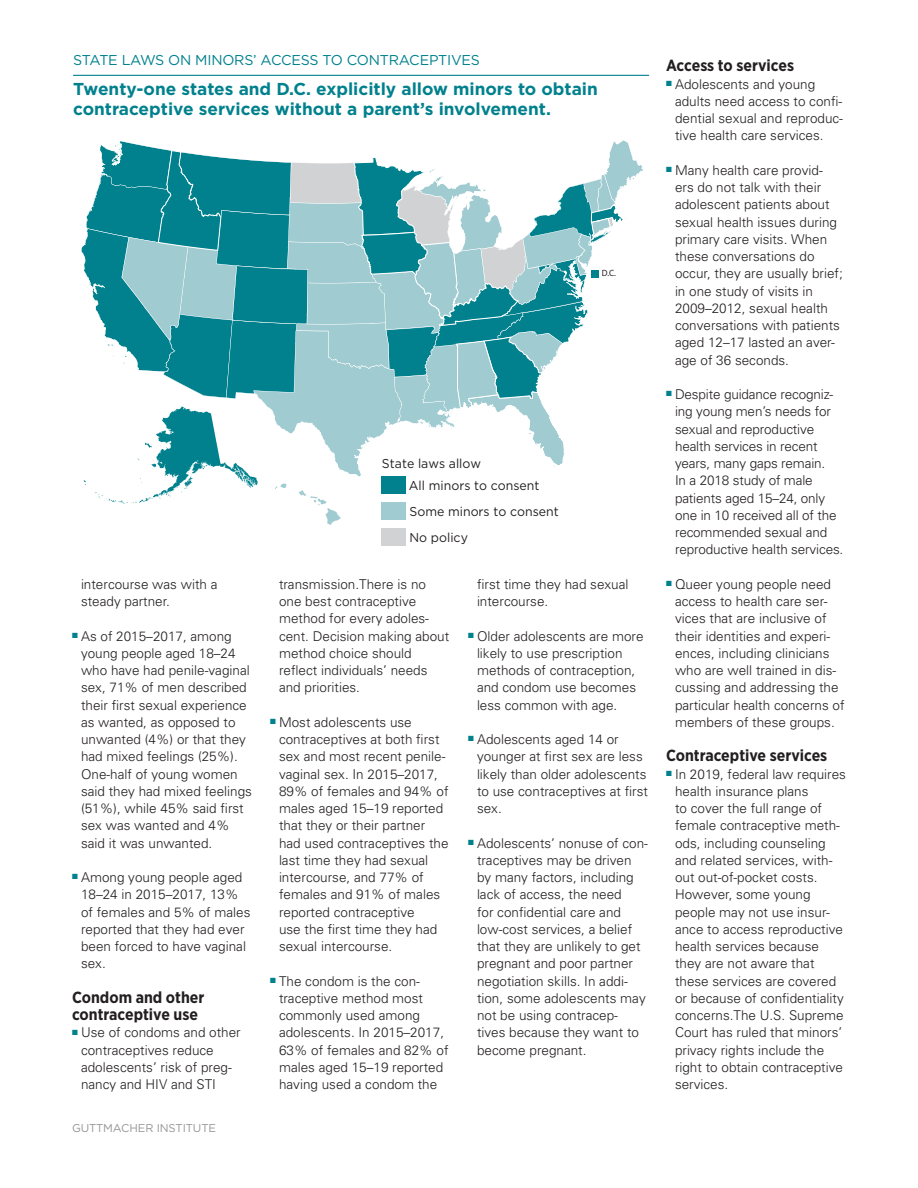
<style>
.page{position:relative;width:918px;height:1188px;background:#fff}
.page>*{position:absolute;margin:0;border:0;box-sizing:border-box;transform-origin:0 0}
.Table_Hed{font:700 17.25px/20.2px "Gotham";color:#00818d}
.Subhed{font:700 16.2px/17.2px "Gotham Narrow";color:#231f20}
.Graph_Hed_Line_Below{font:14.25px "Gotham";letter-spacing:-.015em;color:#00818d}
.t1{font:300 13.5px/17.2px "Univers";color:#231f20}
.t2{font:12.9px/25.8px "Gotham";color:#231f20;scale:.96 1}
.t3{font:11.25px "Gotham";letter-spacing:-.01em;color:#939598}
.t4{font:9px "Myriad Pro";color:#231f20;scale:.96 1}
</style>
<div class="page">
<hr style="left:73px;top:75px;width:576px;height:1px;background:#00818d">
<div style="left:381px;top:529px;width:25px;height:17px;background:#d1d2d4"></div>
<svg style="left:81px;top:140px;width:562px;height:385px"></svg>
<div style="left:592px;top:270px;width:7px;height:7px;background:#00818d"></div>
<p class="Graph_Hed_Line_Below" style="left:73px;top:51px;width:408px">STATE LAWS ON MINORS’ ACCESS TO CONTRACEPTIVES</p>
<p class="Table_Hed" style="left:73px;top:79px;width:526px">Twenty-one states and D.C. explicitly allow minors to obtain contraceptive services without a parent’s involvement.</p>
<p class="t4" style="left:602px;top:268px;width:16px">D.C.</p>
<p class="t1" style="left:81px;top:575px;width:138px">intercourse was with a steady partner.</p>
<p class="t1" style="left:81px;top:627px;width:173px;text-indent:-9px"><sup>■</sup> As of 2015–2017, among young people aged 18–24 who have had penile-vaginal sex, 71% of men described their first sexual experience as wanted, as opposed to unwanted (4%) or that they had mixed feelings (25%).<br>One-half of young women said they had mixed feelings (51%), while 45% said first sex was wanted and 4% said it was unwanted.</p>
<p class="t1" style="left:81px;top:868px;width:171px;text-indent:-9px"><sup>■</sup> Among young people aged<br>18–24 in 2015–2017, 13% of females and 5% of males reported that they had ever been forced to have vaginal sex.</p>
<p class="Subhed" style="left:72px;top:988px;width:134px">Condom and other contraceptive use</p>
<p class="t1" style="left:81px;top:1023px;width:161px;text-indent:-9px"><sup>■</sup> Use of condoms and other contraceptives reduce adolescents’ risk of preg&shy;nancy and HIV and STI</p>
<p class="t3" style="left:72px;top:1121px;width:145px">GUTTMACHER INSTITUTE</p>
<p class="t2" style="left:382px;top:451px;width:105px">State laws allow</p>
<p class="t2" style="left:409px;top:473px;width:158px">All minors to consent<br>Some minors to consent<br>No policy</p>
<p class="t1" style="left:279px;top:575px;width:172px">transmission.There is no one best contraceptive method for every adoles&shy;cent. Decision making about method choice should reflect individuals’ needs and priorities.</p>
<p class="t1" style="left:279px;top:713px;width:171px;text-indent:-9px"><sup>■</sup> Most adolescents use contraceptives at both first sex and most recent penile&shy;vaginal sex. In 2015–2017,<br>89% of females and 94% of males aged 15–19 reported that they or their partner had used contraceptives the last time they had sexual intercourse, and 77% of females and 91% of males reported contraceptive<br>use the first time they had sexual intercourse.</p>
<p class="t1" style="left:279px;top:972px;width:171px;text-indent:-9px"><sup>■</sup> The condom is the con&shy;traceptive method most commonly used among adolescents. In 2015–2017,<br>63% of females and 82% of males aged 15–19 reported having used a condom the</p>
<p class="t1" style="left:477px;top:575px;width:153px">first time they had sexual intercourse.</p>
<p class="t1" style="left:477px;top:627px;width:168px;text-indent:-9px"><sup>■</sup> Older adolescents are more likely to use prescription methods of contraception, and condom use becomes less common with age.</p>
<p class="t1" style="left:477px;top:730px;width:172px;text-indent:-9px"><sup>■</sup> Adolescents aged 14 or younger at first sex are less likely than older adolescents to use contraceptives at first sex.</p>
<p class="t1" style="left:477px;top:834px;width:172px;text-indent:-9px"><sup>■</sup> Adolescents’ nonuse of con&shy;traceptives may be driven by many factors, including lack of access, the need<br>for confidential care and low-cost services, a belief that they are unlikely to get pregnant and poor partner negotiation skills. In addi&shy;tion, some adolescents may not be using contracep&shy;tives because they want to become pregnant.</p>
<p class="Subhed" style="left:666px;top:57px;width:130px">Access to services</p>
<p class="t1" style="left:675px;top:75px;width:170px;text-indent:-9px"><sup>■</sup> Adolescents and young adults need access to confi&shy;dential sexual and reproduc&shy;tive health care services.</p>
<p class="t1" style="left:675px;top:161px;width:169px;text-indent:-9px"><sup>■</sup> Many health care provid&shy;ers do not talk with their adolescent patients about sexual health issues during primary care visits. When these conversations do occur, they are usually brief; in one study of visits in<br>2009–2012, sexual health conversations with patients aged 12–17 lasted an aver&shy;age of 36 seconds.</p>
<p class="t1" style="left:675px;top:385px;width:170px;text-indent:-9px"><sup>■</sup> Despite guidance recogniz&shy;ing young men’s needs for sexual and reproductive health services in recent years, many gaps remain.<br>In a 2018 study of male patients aged 15–24, only one in 10 received all of the recommended sexual and reproductive health services.</p>
<p class="t1" style="left:675px;top:575px;width:171px;text-indent:-9px"><sup>■</sup> Queer young people need access to health care ser&shy;vices that are inclusive of their identities and experi&shy;ences, including clinicians who are well trained in dis&shy;cussing and addressing the particular health concerns of members of these groups.</p>
<p class="Subhed" style="left:666px;top:747px;width:163px">Contraceptive services</p>
<p class="t1" style="left:675px;top:765px;width:173px;text-indent:-9px"><sup>■</sup> In 2019, federal law requires health insurance plans<br>to cover the full range of female contraceptive meth&shy;ods, including counseling and related services, with&shy;out out-of-pocket costs.<br>However, some young people may not use insur&shy;ance to access reproductive health services because they are not aware that these services are covered or because of confidentiality concerns.The U.S. Supreme<br>Court has ruled that minors’ privacy rights include the right to obtain contraceptive services.</p>
</div>
